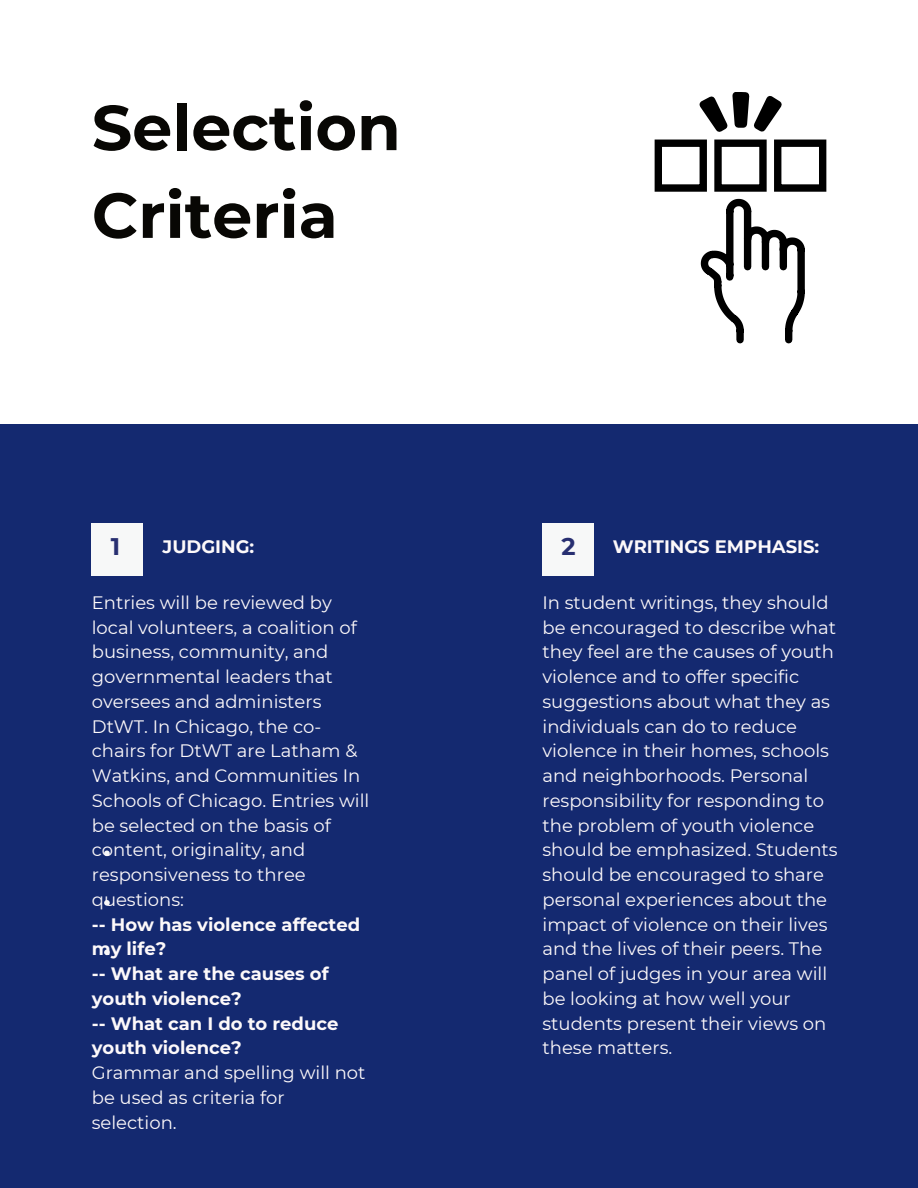
<style>
.page{position:relative;width:918px;height:1188px;background:#fff}
.page>*{position:absolute;margin:0;border:0;box-sizing:border-box;transform-origin:0 0}
.t1{font:700 63.45px/87.8px "Montserrat";color:#080704}
.t2{font:700 24px "Montserrat";color:#282f71}
.t3{font:18px/24.8px "Montserrat";color:#fdf9fa}
.t4{font:700 18px/24.8px "Montserrat";color:#fdf9fa}
</style>
<div class="page">
<div style="left:0;top:425px;width:918px;height:763px;background:#142970"></div>
<div style="left:92px;top:523px;width:51px;height:53px;background:#f7f8f8"></div>
<div style="left:542px;top:523px;width:51px;height:53px;background:#f7f8f8"></div>
<svg style="left:104px;top:851px;width:6px;height:5px"></svg>
<svg style="left:104px;top:900px;width:6px;height:6px"></svg>
<svg style="left:104px;top:950px;width:6px;height:5px"></svg>
<div style="left:655px;top:140px;width:52px;height:52px;border:7px solid #000"></div>
<div style="left:714px;top:140px;width:53px;height:52px;border:7px solid #000"></div>
<div style="left:774px;top:140px;width:52px;height:52px;border:7px solid #000"></div>
<svg style="left:699px;top:92px;width:83px;height:40px"></svg>
<svg style="left:700px;top:198px;width:105px;height:146px"></svg>
<h1 class="t1" style="left:92px;top:81px;width:311px">Selection<br>Criteria</h1>
<h2 class="t2" style="left:111px;top:529px;width:11px">1</h2>
<h2 class="t2" style="left:562px;top:529px;width:16px">2</h2>
<p class="t4" style="left:163px;top:533px;width:93px">JUDGING:</p>
<p class="t4" style="left:613px;top:533px;width:208px">WRITINGS EMPHASIS:</p>
<p class="t3" style="left:92px;top:590px;width:279px">Entries will be reviewed by local volunteers, a coalition of business, community, and governmental leaders that oversees and administers<br>DtWT. In Chicago, the co&shy;chairs for DtWT are Latham &amp;<br>Watkins, and Communities In<br>Schools of Chicago. Entries will be selected on the basis of content, originality, and responsiveness to three questions:</p>
<p class="t4" style="left:92px;top:911px;width:270px">-- How has violence affected my life?<br>-- What are the causes of youth violence?<br>-- What can I do to reduce youth violence?</p>
<p class="t3" style="left:92px;top:1060px;width:275px">Grammar and spelling will not be used as criteria for selection.</p>
<p class="t3" style="left:543px;top:590px;width:297px">In student writings, they should be encouraged to describe what they feel are the causes of youth violence and to offer specific suggestions about what they as individuals can do to reduce violence in their homes, schools and neighborhoods. Personal responsibility for responding to the problem of youth violence should be emphasized. Students should be encouraged to share personal experiences about the impact of violence on their lives and the lives of their peers. The panel of judges in your area will be looking at how well your students present their views on these matters.</p>
</div>
